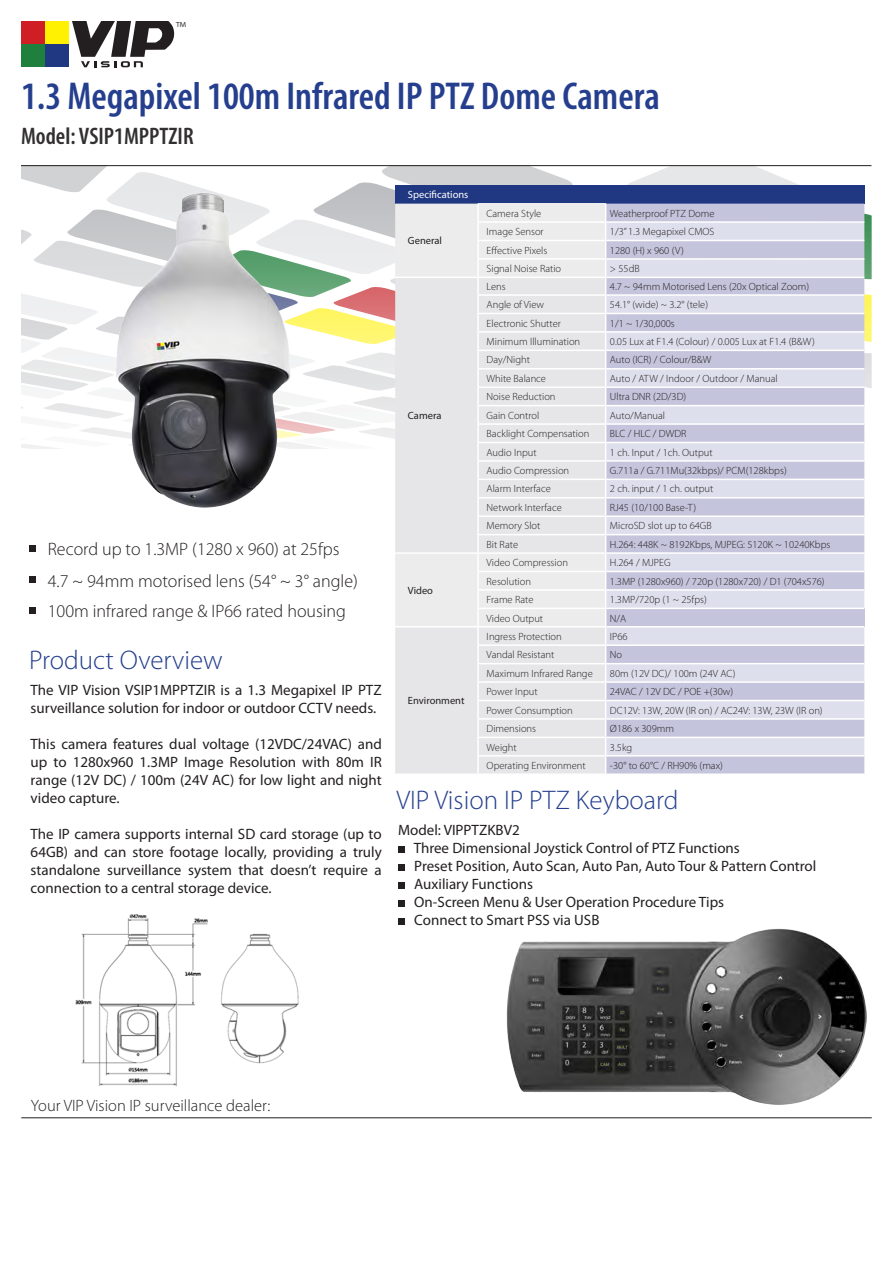
<style>
.page{position:relative;width:893px;height:1263px;background:#fff}
.page>*{position:absolute;margin:0;border:0;box-sizing:border-box;transform-origin:0 0}
.t1{font:600 condensed 39px "Myriad Pro";color:#253f8e}
.t2{font:300 27px "Myriad Pro";color:#253f8e}
.t3{font:600 condensed 24px "Myriad Pro";color:#312f30}
.t4{font:300 18px "Myriad Pro";color:#231f20}
.t5{font:300 17.55px "Myriad Pro";color:#231f20}
.t6{font:300 16.5px "Myriad Pro";color:#231f20}
.t7{font:15px/18px "Myriad Pro";color:#231f20;text-align:justify}
.t8{font:300 10.5px "Myriad Pro";color:#231f20}
.t9{font:10.5px "Myriad Pro";color:#231f20}
.t10{font:10.5px "Myriad Pro";color:#fff}
</style>
<div class="page">
<hr style="left:21px;top:1117px;width:851px;height:1px;background:#231f20">
<svg style="left:21px;top:166px;width:850px;height:607px"></svg>
<div style="left:398px;top:846px;width:7px;height:7px;background:#231f20"></div>
<div style="left:398px;top:864px;width:7px;height:7px;background:#231f20"></div>
<div style="left:398px;top:882px;width:7px;height:7px;background:#231f20"></div>
<div style="left:398px;top:900px;width:7px;height:7px;background:#231f20"></div>
<div style="left:398px;top:918px;width:7px;height:7px;background:#231f20"></div>
<img style="left:83px;top:185px;width:237px;height:338px">
<img style="left:75px;top:914px;width:224px;height:173px">
<svg style="left:72px;top:21px;width:102px;height:46px"></svg>
<div style="left:21px;top:21px;width:24px;height:23px;background:#d01e25"></div>
<div style="left:21px;top:45px;width:24px;height:22px;background:#1f7f3d"></div>
<div style="left:46px;top:21px;width:23px;height:23px;background:#fff101"></div>
<div style="left:46px;top:45px;width:23px;height:22px;background:#203882"></div>
<hr style="left:21px;top:165px;width:850px;height:1px;background:#231f20">
<div style="left:29px;top:545px;width:7px;height:6px;background:#231f20"></div>
<div style="left:29px;top:576px;width:7px;height:7px;background:#231f20"></div>
<div style="left:29px;top:607px;width:7px;height:6px;background:#231f20"></div>
<img style="left:506px;top:928px;width:361px;height:176px">
<p class="t5" style="left:176px;top:19px;width:12px">™</p>
<p class="t1" style="left:21px;top:75px;width:640px">1.3 Megapixel 100m Infrared IP PTZ Dome Camera</p>
<p class="t3" style="left:21px;top:123px;width:174px">Model: VSIP1MPPTZIR</p>
<p class="t10" style="left:408px;top:188px;width:62px">Specifications</p>
<p class="t9" style="left:408px;top:234px;width:36px">General</p>
<p class="t8" style="left:487px;top:207px;width:56px">Camera Style</p>
<p class="t8" style="left:610px;top:207px;width:106px">Weatherproof PTZ Dome</p>
<p class="t8" style="left:487px;top:226px;width:59px">Image Sensor</p>
<p class="t8" style="left:610px;top:226px;width:106px">1/3” 1.3 Megapixel CMOS</p>
<p class="t8" style="left:487px;top:244px;width:62px">Effective Pixels</p>
<p class="t8" style="left:610px;top:244px;width:76px">1280 (H) x 960 (V)</p>
<p class="t8" style="left:487px;top:263px;width:76px">Signal Noise Ratio</p>
<p class="t8" style="left:610px;top:263px;width:31px">&gt; 55dB</p>
<p class="t8" style="left:487px;top:281px;width:21px">Lens</p>
<p class="t8" style="left:610px;top:281px;width:201px">4.7 ~ 94mm Motorised Lens (20x Optical Zoom)</p>
<p class="t8" style="left:487px;top:299px;width:59px">Angle of View</p>
<p class="t8" style="left:610px;top:299px;width:100px">54.1° (wide) ~ 3.2° (tele)</p>
<p class="t8" style="left:487px;top:317px;width:76px">Electronic Shutter</p>
<p class="t8" style="left:610px;top:317px;width:66px">1/1 ~ 1/30,000s</p>
<p class="t8" style="left:487px;top:336px;width:95px">Minimum Illumination</p>
<p class="t8" style="left:610px;top:336px;width:206px">0.05 Lux at F1.4 (Colour) / 0.005 Lux at F1.4 (B&amp;W)</p>
<p class="t8" style="left:487px;top:354px;width:45px">Day/Night</p>
<p class="t8" style="left:610px;top:354px;width:103px">Auto (ICR) / Colour/B&amp;W</p>
<p class="t8" style="left:487px;top:373px;width:61px">White Balance</p>
<p class="t8" style="left:610px;top:373px;width:169px">Auto / ATW / Indoor / Outdoor / Manual</p>
<p class="t8" style="left:487px;top:391px;width:70px">Noise Reduction</p>
<p class="t8" style="left:610px;top:391px;width:78px">Ultra DNR (2D/3D)</p>
<p class="t8" style="left:487px;top:409px;width:54px">Gain Control</p>
<p class="t8" style="left:610px;top:409px;width:57px">Auto/Manual</p>
<p class="t8" style="left:487px;top:428px;width:104px">Backlight Compensation</p>
<p class="t8" style="left:610px;top:428px;width:78px">BLC / HLC / DWDR</p>
<p class="t8" style="left:487px;top:446px;width:52px">Audio Input</p>
<p class="t8" style="left:610px;top:446px;width:104px">1 ch. Input / 1ch. Output</p>
<p class="t8" style="left:487px;top:465px;width:84px">Audio Compression</p>
<p class="t8" style="left:610px;top:465px;width:178px">G.711a / G.711Mu(32kbps)/ PCM(128kbps)</p>
<p class="t8" style="left:487px;top:483px;width:66px">Alarm Interface</p>
<p class="t8" style="left:610px;top:483px;width:105px">2 ch. input / 1 ch. output</p>
<p class="t8" style="left:487px;top:502px;width:77px">Network Interface</p>
<p class="t8" style="left:610px;top:502px;width:88px">RJ45 (10/100 Base-T)</p>
<p class="t8" style="left:487px;top:520px;width:55px">Memory Slot</p>
<p class="t8" style="left:610px;top:520px;width:103px">MicroSD slot up to 64GB</p>
<p class="t8" style="left:487px;top:538px;width:33px">Bit Rate</p>
<p class="t8" style="left:610px;top:538px;width:222px">H.264: 448K ~ 8192Kbps, MJPEG: 5120K ~ 10240Kbps</p>
<p class="t9" style="left:408px;top:409px;width:35px">Camera</p>
<p class="t4" style="left:48px;top:539px;width:293px">Record up to 1.3MP (1280 x 960) at 25fps</p>
<p class="t4" style="left:48px;top:571px;width:312px">4.7 ~ 94mm motorised lens (54° ~ 3° angle)</p>
<p class="t4" style="left:48px;top:601px;width:300px">100m infrared range &amp; IP66 rated housing</p>
<p class="t2" style="left:29px;top:645px;width:195px">Product Overview</p>
<p class="t8" style="left:487px;top:557px;width:83px">Video Compression</p>
<p class="t8" style="left:610px;top:557px;width:62px">H.264 / MJPEG</p>
<p class="t8" style="left:487px;top:575px;width:46px">Resolution</p>
<p class="t8" style="left:610px;top:575px;width:216px">1.3MP (1280x960) / 720p (1280x720) / D1 (704x576)</p>
<p class="t8" style="left:487px;top:594px;width:48px">Frame Rate</p>
<p class="t8" style="left:610px;top:594px;width:98px">1.3MP/720p (1 ~ 25fps)</p>
<p class="t8" style="left:487px;top:612px;width:58px">Video Output</p>
<p class="t8" style="left:610px;top:612px;width:18px">N/A</p>
<p class="t9" style="left:408px;top:584px;width:27px">Video</p>
<p class="t8" style="left:487px;top:631px;width:77px">Ingress Protection</p>
<p class="t8" style="left:610px;top:631px;width:19px">IP66</p>
<p class="t8" style="left:487px;top:649px;width:69px">Vandal Resistant</p>
<p class="t8" style="left:610px;top:649px;width:14px">No</p>
<p class="t8" style="left:487px;top:667px;width:108px">Maximum Infrared Range</p>
<p class="t8" style="left:610px;top:667px;width:127px">80m (12V DC)/ 100m (24V AC)</p>
<p class="t8" style="left:487px;top:686px;width:53px">Power Input</p>
<p class="t8" style="left:610px;top:686px;width:125px">24VAC / 12V DC / POE +(30w)</p>
<p class="t8" style="left:487px;top:704px;width:88px">Power Consumption</p>
<p class="t8" style="left:610px;top:704px;width:214px">DC12V: 13W, 20W (IR on) / AC24V: 13W, 23W (IR on)</p>
<p class="t8" style="left:487px;top:723px;width:51px">Dimensions</p>
<p class="t8" style="left:610px;top:723px;width:66px">Ø186 x 309mm</p>
<p class="t8" style="left:487px;top:741px;width:32px">Weight</p>
<p class="t8" style="left:610px;top:741px;width:24px">3.5kg</p>
<p class="t8" style="left:487px;top:760px;width:100px">Operating Environment</p>
<p class="t8" style="left:610px;top:760px;width:115px">-30° to 60°C / RH90% (max)</p>
<p class="t7" style="left:31px;top:681px;width:353px">The VIP Vision VSIP1MPPTZIR is a 1.3 Megapixel IP PTZ surveillance solution for indoor or outdoor CCTV needs.</p>
<p class="t7" style="left:31px;top:735px;width:353px">This camera features dual voltage (12VDC/24VAC) and up to 1280x960 1.3MP Image Resolution with 80m IR range (12V DC) / 100m (24V AC) for low light and night video capture.</p>
<p class="t7" style="left:31px;top:825px;width:353px">The IP camera supports internal SD card storage (up to 64GB) and can store footage locally, providing a truly standalone surveillance system that doesn’t require a connection to a central storage device.</p>
<p class="t7" style="left:398px;top:821px;width:123px">Model: VIPPTZKBV2</p>
<p class="t9" style="left:408px;top:694px;width:58px">Environment</p>
<p class="t2" style="left:396px;top:785px;width:284px">VIP Vision IP PTZ Keyboard</p>
<p class="t7" style="left:414px;top:839px;width:328px">Three Dimensional Joystick Control of PTZ Functions</p>
<p class="t7" style="left:414px;top:857px;width:404px">Preset Position, Auto Scan, Auto Pan, Auto Tour &amp; Pattern Control</p>
<p class="t7" style="left:414px;top:875px;width:120px">Auxiliary Functions</p>
<p class="t7" style="left:414px;top:893px;width:311px">On-Screen Menu &amp; User Operation Procedure Tips</p>
<p class="t7" style="left:414px;top:911px;width:187px">Connect to Smart PSS via USB</p>
<p class="t6" style="left:31px;top:1096px;width:241px">Your VIP Vision IP surveillance dealer:</p>
</div>
